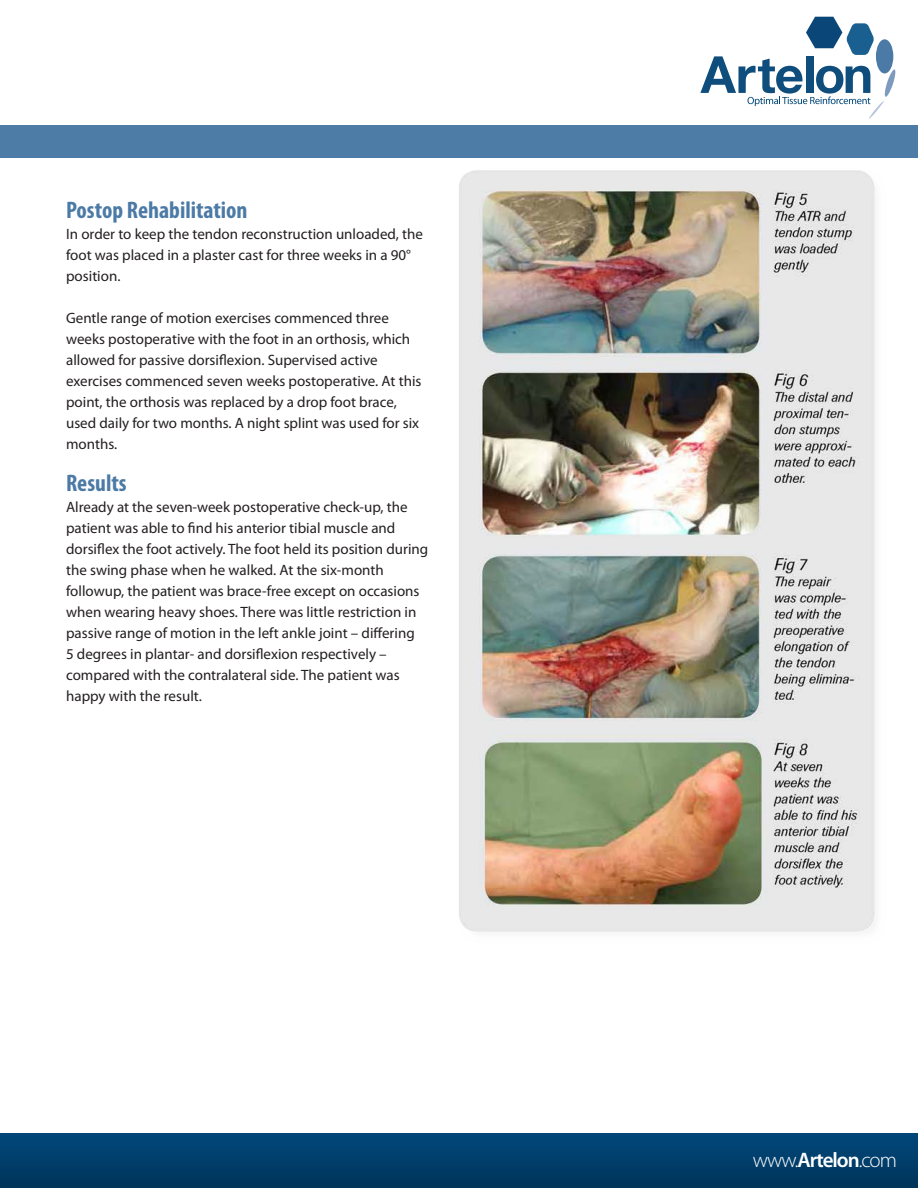
<style>
.page{position:relative;width:918px;height:1188px;background:#fff}
.page>*{position:absolute;margin:0;border:0;box-sizing:border-box;transform-origin:0 0}
.t1{font:700 condensed 24px "Myriad Pro";color:#4c7aa6}
.t2{font:300 21px "Myriad Pro";letter-spacing:-.045em;color:#fff}
.t3{font:15px/21px "Myriad Pro";color:#231f20}
.s1{font-weight:600}
</style>
<div class="page">
<img style="left:0;top:1133px;width:918px;height:55px">
<div style="left:0;top:0;width:918px;height:158px;background:#4d7ca6"></div>
<div style="left:0;top:0;width:918px;height:124px;background:#fff"></div>
<svg style="left:700px;top:17px;width:195px;height:102px"></svg>
<img style="left:459px;top:170px;width:416px;height:762px">
<p class="t1" style="left:66px;top:195px;width:183px">Postop Rehabilitation</p>
<p class="t3" style="left:66px;top:223px;width:358px">In order to keep the tendon reconstruction unloaded, the foot was placed in a plaster cast for three weeks in a 90° position.</p>
<p class="t3" style="left:66px;top:307px;width:357px">Gentle range of motion exercises commenced three weeks postoperative with the foot in an orthosis, which allowed for passive dorsiflexion. Supervised active exercises commenced seven weeks postoperative. At this point, the orthosis was replaced by a drop foot brace, used daily for two months. A night splint was used for six months.</p>
<p class="t1" style="left:66px;top:468px;width:62px">Results</p>
<p class="t3" style="left:66px;top:496px;width:364px">Already at the seven-week postoperative check-up, the patient was able to find his anterior tibial muscle and dorsiflex the foot actively. The foot held its position during the swing phase when he walked. At the six-month followup, the patient was brace-free except on occasions when wearing heavy shoes. There was little restriction in passive range of motion in the left ankle joint – differing<br>5 degrees in plantar- and dorsiflexion respectively – compared with the contralateral side. The patient was happy with the result.</p>
<p class="t2" style="left:753px;top:1148px;width:145px">www.<span class="s1">Artelon</span>.com</p>
</div>
